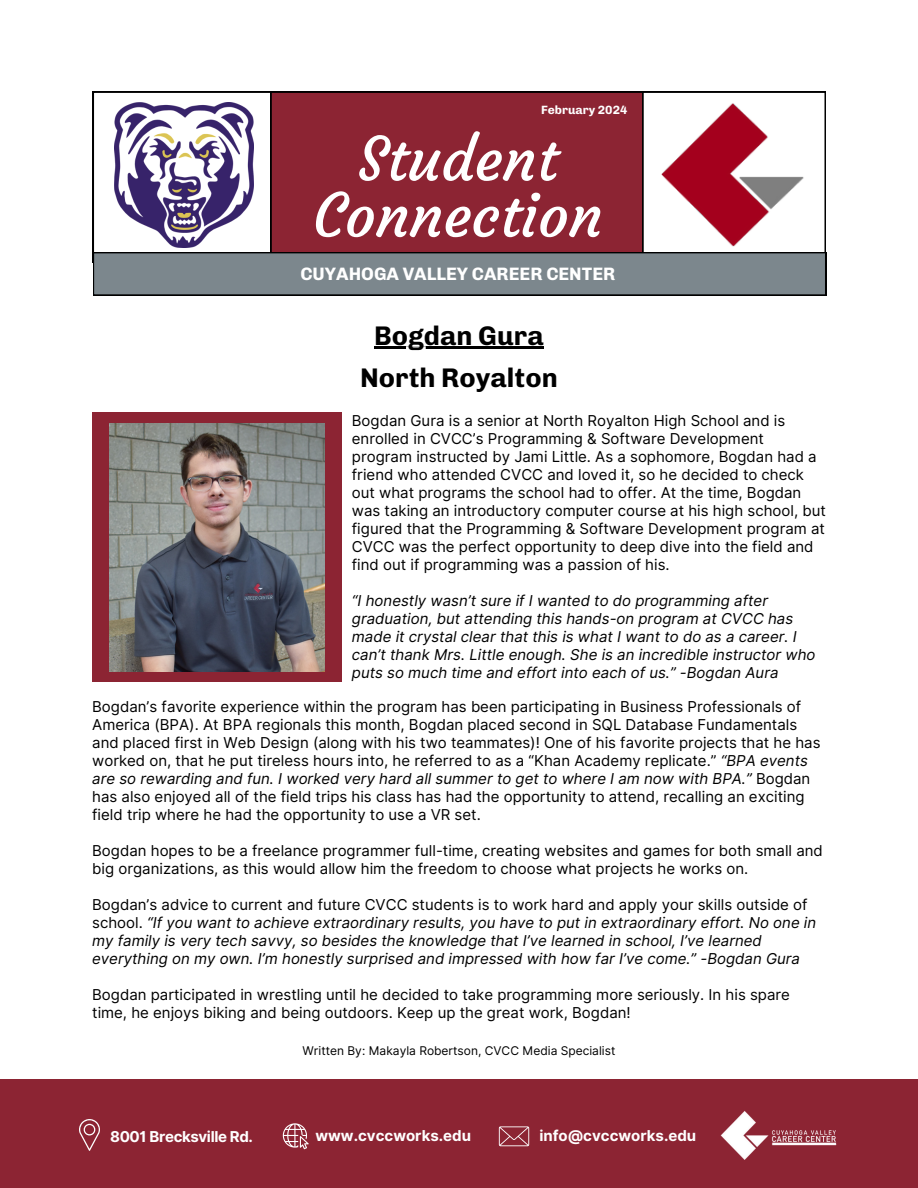
<style>
.page{position:relative;width:918px;height:1188px;background:#fff}
.page>*{position:absolute;margin:0;border:0;box-sizing:border-box;transform-origin:0 0}
.t1{font:60px/56.2px "Courgette";color:#fff;text-align:center}
.t2{font:700 27px "Chivo";color:#000}
.t3{font:700 18px "Chivo";color:#fff}
.t4{font:15px/18px "Inter";color:#000}
.t5{font:italic 15px/18px "Inter";color:#000}
.t6{font:700 15px "Inter";color:#fff}
.t7{font:700 15px "Inter";letter-spacing:-.025em;color:#fff}
.t8{font:12px "Inter";color:#000}
.t9{font:700 12px "Chivo";color:#fff}
.s1{font-style:italic}
.s2{font-style:normal}
</style>
<div class="page">
<div style="left:93px;top:412px;width:249px;height:270px;background:#8c2433"></div>
<svg style="left:93px;top:92px;width:733px;height:203px;background:#945e68"></svg>
<img style="left:662px;top:103px;width:145px;height:145px">
<div style="left:0;top:1079px;width:918px;height:109px;background:#8c2433"></div>
<svg style="left:79px;top:1119px;width:21px;height:32px"></svg>
<svg style="left:499px;top:1126px;width:30px;height:20px"></svg>
<svg style="left:283px;top:1123px;width:26px;height:26px"></svg>
<img style="left:720px;top:1111px;width:117px;height:49px">
<img style="left:115px;top:103px;width:138px;height:145px">
<img style="left:110px;top:424px;width:215px;height:247px">
<hr style="left:374px;top:347px;width:170px;height:2px;background:#000">
<h5 class="t9" style="left:541px;top:102px;width:88px">February 2024</h5>
<h5 class="t1" style="left:313px;top:131px;width:291px">Student<br>Connection</h5>
<h5 class="t3" style="left:300px;top:263px;width:316px">CUYAHOGA VALLEY CAREER CENTER</h5>
<h2 class="t2" style="left:374px;top:319px;width:171px">Bogdan Gura</h2>
<p class="t2" style="left:360px;top:362px;width:199px">North Royalton</p>
<h5 class="t4" style="left:352px;top:411px;width:476px">Bogdan Gura is a senior at North Royalton High School and is enrolled in CVCC’s Programming &amp; Software Development program instructed by Jami Little. As a sophomore, Bogdan had a friend who attended CVCC and loved it, so he decided to check out what programs the school had to offer. At the time, Bogdan was taking an introductory computer course at his high school, but figured that the Programming &amp; Software Development program at CVCC was the perfect opportunity to deep dive into the field and find out if programming was a passion of his.</h5>
<p class="t5" style="left:352px;top:591px;width:465px">“I honestly wasn’t sure if I wanted to do programming after graduation, but attending this hands-on program at CVCC has made it crystal clear that this is what I want to do as a career. I can’t thank Mrs. Little enough. She is an incredible instructor who puts so much time and effort into each of us.” -Bogdan Aura</p>
<p class="t4" style="left:92px;top:697px;width:730px">Bogdan’s favorite experience within the program has been participating in Business Professionals of America (BPA). At BPA regionals this month, Bogdan placed second in SQL Database Fundamentals and placed first in Web Design (along with his two teammates)! One of his favorite projects that he has worked on, that he put tireless hours into, he referred to as a “Khan Academy replicate.” <span class="s1">“BPA events are so rewarding and fun. I worked very hard all summer to get to where I am now with BPA.”</span> Bogdan has also enjoyed all of the field trips his class has had the opportunity to attend, recalling an exciting field trip where he had the opportunity to use a VR set.</p>
<h4 class="t4" style="left:92px;top:841px;width:732px">Bogdan hopes to be a freelance programmer full-time, creating websites and games for both small and big organizations, as this would allow him the freedom to choose what projects he works on.</h4>
<p class="t5" style="left:92px;top:895px;width:726px"><span class="s2">Bogdan’s advice to current and future CVCC students is to work hard and apply your skills outside of school.</span> “If you want to achieve extraordinary results, you have to put in extraordinary effort. No one in my family is very tech savvy, so besides the knowledge that I’ve learned in school, I’ve learned everything on my own. I’m honestly surprised and impressed with how far I’ve come.” -Bogdan Gura</p>
<p class="t4" style="left:92px;top:985px;width:699px">Bogdan participated in wrestling until he decided to take programming more seriously. In his spare time, he enjoys biking and being outdoors. Keep up the great work, Bogdan!</p>
<h2 class="t8" style="left:303px;top:1043px;width:314px">Written By: Makayla Robertson, CVCC Media Specialist</h2>
<h5 class="t7" style="left:110px;top:1127px;width:144px">8001 Brecksville Rd.</h5>
<h5 class="t6" style="left:315px;top:1126px;width:157px">www.cvccworks.edu</h5>
<h1 class="t6" style="left:539px;top:1126px;width:158px">info@cvccworks.edu</h1>
</div>
